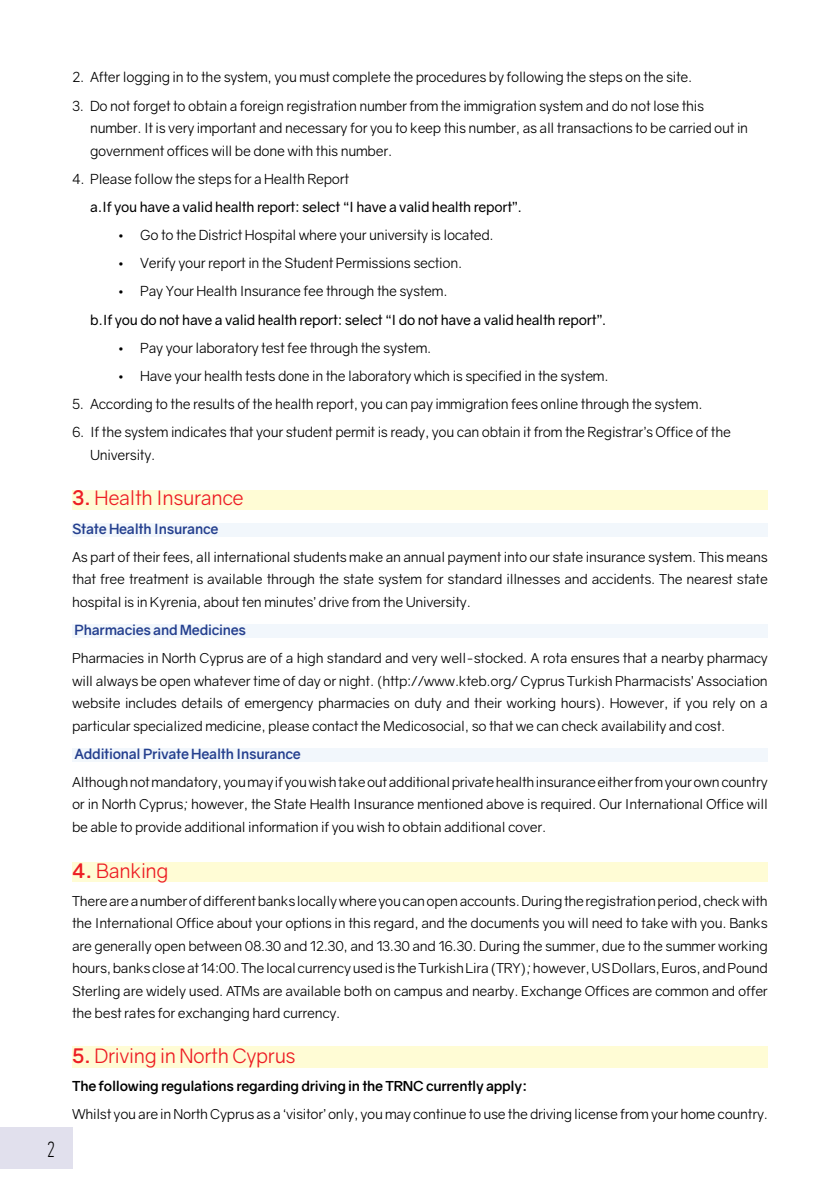
<style>
.page{position:relative;width:840px;height:1191px;background:#fff}
.page>*{position:absolute;margin:0;border:0;box-sizing:border-box;transform-origin:0 0}
.t1{font:100 22px "PF Din Text Comp Pro";color:#000}
.t2{font:20px "Gravity";letter-spacing:-.02em;color:#ed1d24}
.t3{font:14px/22.4px "Gravity";letter-spacing:-.02em;color:#000}
.t4{font:14px "Gravity";letter-spacing:-.02em;color:#000}
.t5{font:700 14px "Gravity";letter-spacing:-.02em;color:#25408f}
.t6{font:13.8px/22.4px "Gravity";letter-spacing:-.02em;color:#000;text-align:justify}
.t7{font:700 13.8px "Gravity";letter-spacing:-.02em;color:#000}
.s1{font-weight:700}
</style>
<div class="page">
<div style="left:0;top:1127px;width:72px;height:42px;background:#e1e0ed"></div>
<div style="left:72px;top:490px;width:695px;height:20px;background:#fffcd5"></div>
<div style="left:72px;top:523px;width:695px;height:13px;background:#f2f7fc"></div>
<div style="left:72px;top:624px;width:695px;height:14px;background:#f2f7fc"></div>
<div style="left:72px;top:748px;width:695px;height:14px;background:#f2f7fc"></div>
<div style="left:72px;top:862px;width:695px;height:20px;background:#fffcd5"></div>
<div style="left:72px;top:1046px;width:695px;height:21px;background:#fffcd5"></div>
<h1 class="t1" style="left:47px;top:1136px;width:9px">2</h1>
<p class="t3" style="left:72px;top:66px;width:621px">2. After logging in to the system, you must complete the procedures by following the steps on the site.</p>
<p class="t3" style="left:90px;top:94px;width:659px;text-indent:-18px">3. Do not forget to obtain a foreign registration number from the immigration system and do not lose this number. It is very important and necessary for you to keep this number, as all transactions to be carried out in government offices will be done with this number.</p>
<p class="t3" style="left:72px;top:167px;width:278px">4. Please follow the steps for a Health Report</p>
<p class="t4" style="left:90px;top:198px;width:433px">a.If you have a valid health report: select “I have a valid health report”.</p>
<p class="t3" style="left:117px;top:224px;width:377px">• Go to the District Hospital where your university is located.</p>
<p class="t3" style="left:117px;top:252px;width:346px">• Verify your report in the Student Permissions section.</p>
<p class="t3" style="left:117px;top:280px;width:331px">• Pay Your Health Insurance fee through the system.</p>
<p class="t4" style="left:90px;top:311px;width:517px">b.If you do not have a valid health report: select “I do not have a valid health report”.</p>
<p class="t3" style="left:117px;top:336px;width:315px">• Pay your laboratory test fee through the system.</p>
<p class="t3" style="left:117px;top:365px;width:492px">• Have your health tests done in the laboratory which is specified in the system.</p>
<p class="t3" style="left:72px;top:393px;width:631px">5. According to the results of the health report, you can pay immigration fees online through the system.</p>
<p class="t3" style="left:90px;top:421px;width:642px;text-indent:-18px">6. If the system indicates that your student permit is ready, you can obtain it from the Registrar’s Office of the<br>University.</p>
<h2 class="t2" style="left:72px;top:486px;width:173px"><span class="s1">3.</span> Health Insurance</h2>
<p class="t5" style="left:72px;top:520px;width:148px">State Health Insurance</p>
<p class="t6" style="left:72px;top:545px;width:697px">As part of their fees, all international students make an annual payment into our state insurance system. This means that free treatment is available through the state system for standard illnesses and accidents. The nearest state hospital is in Kyrenia, about ten minutes’ drive from the University.</p>
<p class="t5" style="left:74px;top:621px;width:173px">Pharmacies and Medicines</p>
<p class="t6" style="left:72px;top:647px;width:697px">Pharmacies in North Cyprus are of a high standard and very well-stocked. A rota ensures that a nearby pharmacy will always be open whatever time of day or night. (http://www.kteb.org/ Cyprus Turkish Pharmacists’ Association website includes details of emergency pharmacies on duty and their working hours). However, if you rely on a particular specialized medicine, please contact the Medicosocial, so that we can check availability and cost.</p>
<p class="t5" style="left:74px;top:745px;width:227px">Additional Private Health Insurance</p>
<p class="t6" style="left:72px;top:771px;width:697px">Although not mandatory, you may if you wish take out additional private health insurance either from your own country or in North Cyprus; however, the State Health Insurance mentioned above is required. Our International Office will be able to provide additional information if you wish to obtain additional cover.</p>
<h2 class="t2" style="left:72px;top:858px;width:98px"><span class="s1">4.</span> Banking</h2>
<p class="t6" style="left:72px;top:889px;width:697px">There are a number of different banks locally where you can open accounts. During the registration period, check with the International Office about your options in this regard, and the documents you will need to take with you. Banks are generally open between 08.30 and 12.30, and 13.30 and 16.30. During the summer, due to the summer working hours, banks close at 14:00. The local currency used is the Turkish Lira (TRY); however, US Dollars, Euros, and Pound Sterling are widely used. ATMs are available both on campus and nearby. Exchange Offices are common and offer the best rates for exchanging hard currency.</p>
<h2 class="t2" style="left:72px;top:1043px;width:225px"><span class="s1">5.</span> Driving in North Cyprus</h2>
<p class="t7" style="left:72px;top:1077px;width:456px">The following regulations regarding driving in the TRNC currently apply:</p>
<p class="t6" style="left:72px;top:1102px;width:697px">Whilst you are in North Cyprus as a ‘visitor’ only, you may continue to use the driving license from your home country.</p>
</div>
